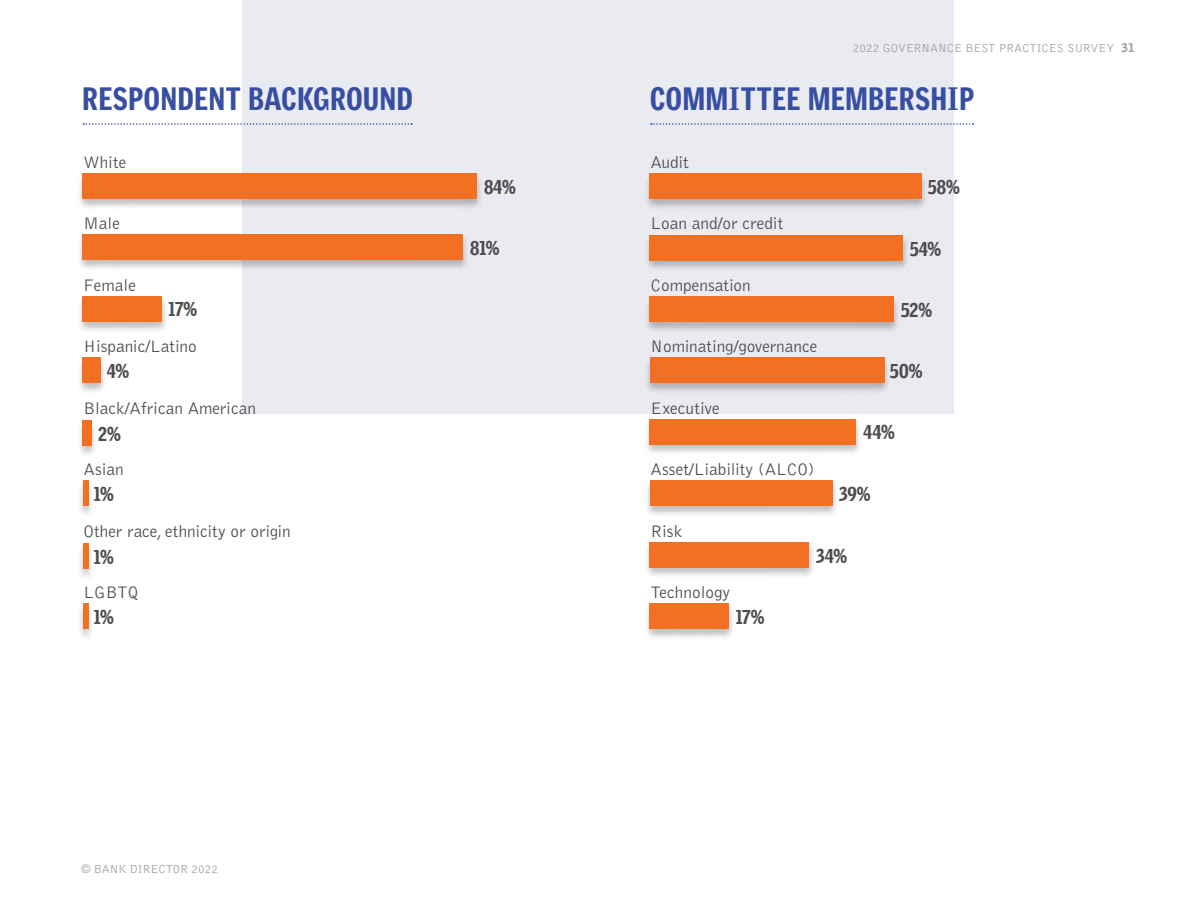
<style>
.page{position:relative;width:1188px;height:918px;background:#fff}
.page>*{position:absolute;margin:0;border:0;box-sizing:border-box;transform-origin:0 0}
.t1{font:900 31.5px "Griffith Gothic Cond";letter-spacing:.025em;color:#374fa2}
.t2{font:900 19.5px "Griffith Gothic Cond";color:#4d4d4f}
.t3{font:300 17.25px "Bell Gothic Std";color:#4d4d4f}
.t4{font:300 12px "Bell Gothic Std";color:#9d9fa2}
.s1{font-weight:900}
</style>
<div class="page">
<div style="left:242px;top:0;width:711px;height:414px;background:#eaebf1"></div>
<svg style="left:83px;top:123px;width:329px;height:2px"></svg>
<svg style="left:651px;top:123px;width:323px;height:2px"></svg>
<div style="left:76px;top:173px;width:407px;height:37px;background:#000;opacity:.25"></div>
<div style="left:83px;top:173px;width:394px;height:26px;background:#f36f21"></div>
<div style="left:643px;top:173px;width:285px;height:37px;background:#000;opacity:.25"></div>
<div style="left:650px;top:173px;width:272px;height:26px;background:#f36f21"></div>
<div style="left:76px;top:234px;width:393px;height:37px;background:#000;opacity:.25"></div>
<div style="left:83px;top:235px;width:380px;height:25px;background:#f36f21"></div>
<div style="left:643px;top:296px;width:257px;height:37px;background:#000;opacity:.25"></div>
<div style="left:650px;top:296px;width:244px;height:26px;background:#f36f21"></div>
<div style="left:76px;top:296px;width:92px;height:37px;background:#000;opacity:.25"></div>
<div style="left:83px;top:296px;width:79px;height:25px;background:#f36f21"></div>
<div style="left:643px;top:357px;width:248px;height:37px;background:#000;opacity:.25"></div>
<div style="left:650px;top:358px;width:234px;height:25px;background:#f36f21"></div>
<div style="left:76px;top:357px;width:31px;height:37px;background:#000;opacity:.25"></div>
<div style="left:83px;top:358px;width:18px;height:25px;background:#f36f21"></div>
<div style="left:643px;top:541px;width:173px;height:38px;background:#000;opacity:.25"></div>
<div style="left:650px;top:542px;width:159px;height:25px;background:#f36f21"></div>
<div style="left:76px;top:420px;width:22px;height:37px;background:#000;opacity:.25"></div>
<div style="left:83px;top:420px;width:9px;height:26px;background:#f36f21"></div>
<div style="left:643px;top:603px;width:92px;height:37px;background:#000;opacity:.25"></div>
<div style="left:650px;top:603px;width:79px;height:26px;background:#f36f21"></div>
<div style="left:76px;top:480px;width:19px;height:37px;background:#000;opacity:.25"></div>
<div style="left:83px;top:480px;width:6px;height:26px;background:#f36f21"></div>
<div style="left:643px;top:234px;width:267px;height:38px;background:#000;opacity:.25"></div>
<div style="left:650px;top:235px;width:253px;height:25px;background:#f36f21"></div>
<div style="left:76px;top:543px;width:19px;height:37px;background:#000;opacity:.25"></div>
<div style="left:83px;top:543px;width:6px;height:26px;background:#f36f21"></div>
<div style="left:643px;top:418px;width:220px;height:38px;background:#000;opacity:.25"></div>
<div style="left:650px;top:419px;width:206px;height:25px;background:#f36f21"></div>
<div style="left:76px;top:603px;width:19px;height:37px;background:#000;opacity:.25"></div>
<div style="left:83px;top:603px;width:6px;height:26px;background:#f36f21"></div>
<div style="left:643px;top:480px;width:196px;height:37px;background:#000;opacity:.25"></div>
<div style="left:650px;top:480px;width:183px;height:26px;background:#f36f21"></div>
<p class="t4" style="left:853px;top:42px;width:284px">2022 GOVERNANCE BEST PRACTICES SURVEY <span class="s1">31</span></p>
<h1 class="t1" style="left:83px;top:81px;width:332px">RESPONDENT BACKGROUND</h1>
<h1 class="t1" style="left:650px;top:81px;width:326px">COMMITTEE MEMBERSHIP</h1>
<p class="t3" style="left:84px;top:153px;width:44px">White</p>
<p class="t3" style="left:651px;top:153px;width:40px">Audit</p>
<p class="t2" style="left:484px;top:176px;width:33px">84%</p>
<p class="t2" style="left:928px;top:176px;width:34px">58%</p>
<p class="t3" style="left:84px;top:214px;width:38px">Male</p>
<p class="t3" style="left:651px;top:214px;width:134px">Loan and/or credit</p>
<p class="t2" style="left:470px;top:237px;width:31px">81%</p>
<p class="t2" style="left:910px;top:238px;width:33px">54%</p>
<p class="t3" style="left:84px;top:276px;width:54px">Female</p>
<p class="t3" style="left:651px;top:276px;width:102px">Compensation</p>
<p class="t2" style="left:168px;top:298px;width:30px">17%</p>
<p class="t2" style="left:901px;top:299px;width:33px">52%</p>
<p class="t3" style="left:84px;top:337px;width:115px">Hispanic/Latino</p>
<p class="t3" style="left:651px;top:337px;width:168px">Nominating/governance</p>
<p class="t2" style="left:107px;top:360px;width:24px">4%</p>
<p class="t2" style="left:890px;top:360px;width:34px">50%</p>
<p class="t3" style="left:84px;top:399px;width:174px">Black/African American</p>
<p class="t3" style="left:651px;top:399px;width:71px">Executive</p>
<p class="t2" style="left:98px;top:423px;width:24px">2%</p>
<p class="t2" style="left:863px;top:421px;width:33px">44%</p>
<p class="t3" style="left:84px;top:460px;width:42px">Asian</p>
<p class="t3" style="left:651px;top:460px;width:165px">Asset/Liability (ALCO)</p>
<p class="t2" style="left:94px;top:483px;width:22px">1%</p>
<p class="t2" style="left:839px;top:483px;width:33px">39%</p>
<p class="t3" style="left:84px;top:522px;width:208px">Other race, ethnicity or origin</p>
<p class="t3" style="left:651px;top:522px;width:33px">Risk</p>
<p class="t2" style="left:94px;top:546px;width:22px">1%</p>
<p class="t2" style="left:816px;top:545px;width:33px">34%</p>
<p class="t3" style="left:84px;top:583px;width:56px">LGBTQ</p>
<p class="t3" style="left:651px;top:583px;width:81px">Technology</p>
<p class="t2" style="left:94px;top:606px;width:22px">1%</p>
<p class="t2" style="left:736px;top:606px;width:30px">17%</p>
<p class="t4" style="left:81px;top:863px;width:139px">© BANK DIRECTOR 2022</p>
</div>
